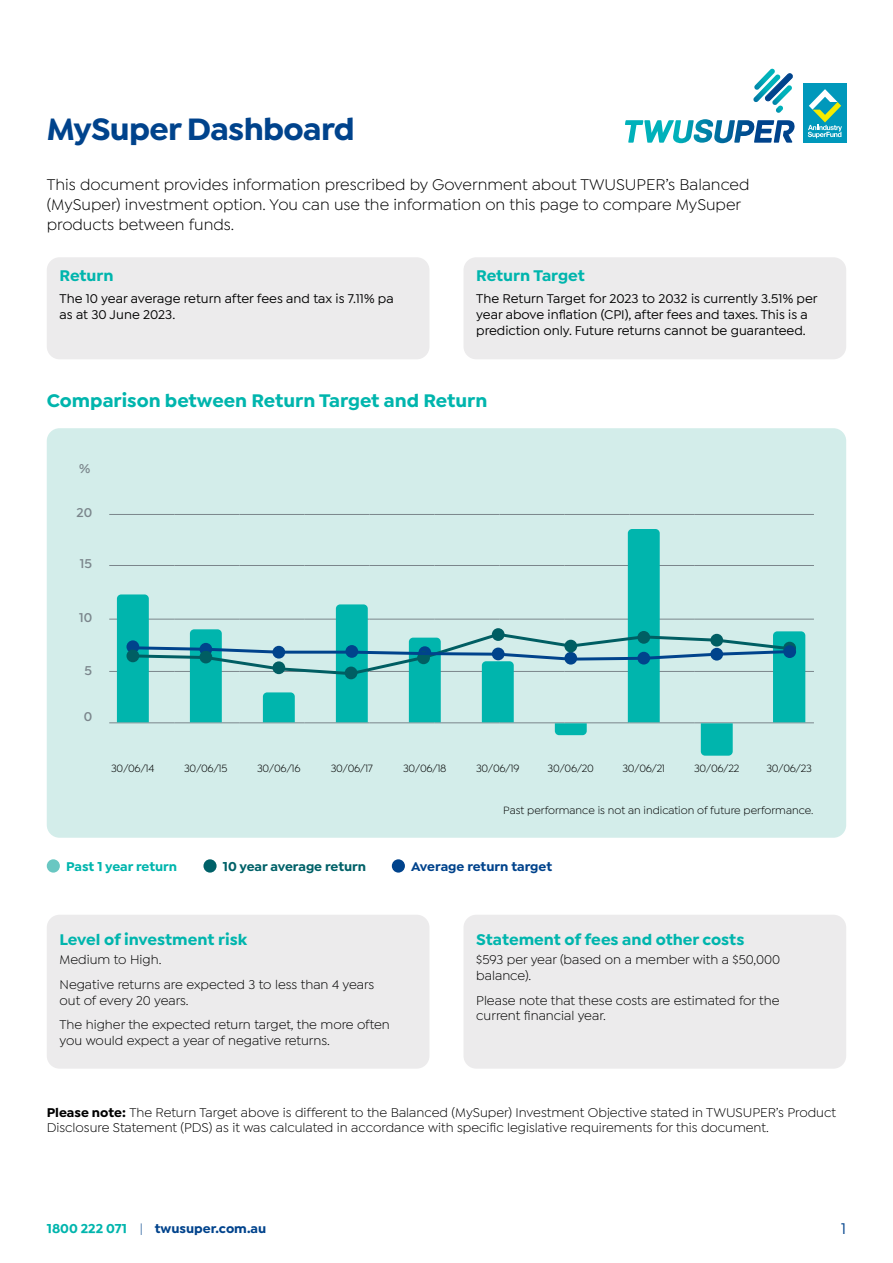
<style>
.page{position:relative;width:893px;height:1263px;background:#fff}
.page>*{position:absolute;margin:0;border:0;box-sizing:border-box;transform-origin:0 0}
.t1{font:700 33px "Isidora Sans";letter-spacing:-.02em;color:#00438c}
.t2{font:700 19.5px "Isidora Sans";color:#00b5ad}
.t3{font:16.5px/19.8px "Isidora Sans";color:#000}
.t4{font:700 16.5px "Isidora Sans";color:#00b5ad}
.t5{font:500 16.5px "Isidora Sans";color:#00438c}
.t6{font:13.5px/15.8px "Isidora Sans";color:#000}
.t7{font:500 13.5px/15.8px "Isidora Sans";color:#000}
.t8{font:700 13.5px "Isidora Sans";color:#00438c}
.t9{font:700 13.5px "Isidora Sans";color:#006168}
.t10{font:700 13.5px "Isidora Sans";letter-spacing:-.005em;color:#00b5ad}
.t11{font:600 13.5px "Isidora Sans";color:#7b868c}
.t12{font:11.25px "Isidora Sans";letter-spacing:-.005em;color:#000}
.s1{font-weight:700}
.s2{color:#00b5ad}
.s3{font-weight:400}
</style>
<div class="page">
<div style="left:47px;top:428px;width:799px;height:410px;background:#d3edea;border-radius:13px"></div>
<hr style="left:109px;top:514px;width:65px;height:1px;background:#7b868c">
<hr style="left:174px;top:514px;width:65px;height:1px;background:#7b868c">
<hr style="left:239px;top:514px;width:65px;height:1px;background:#7b868c">
<hr style="left:304px;top:514px;width:65px;height:1px;background:#7b868c">
<hr style="left:369px;top:514px;width:66px;height:1px;background:#7b868c">
<hr style="left:435px;top:514px;width:65px;height:1px;background:#7b868c">
<hr style="left:500px;top:514px;width:65px;height:1px;background:#7b868c">
<hr style="left:565px;top:514px;width:65px;height:1px;background:#7b868c">
<hr style="left:630px;top:514px;width:65px;height:1px;background:#7b868c">
<hr style="left:695px;top:514px;width:119px;height:1px;background:#7b868c">
<hr style="left:109px;top:565px;width:65px;height:1px;background:#7b868c">
<hr style="left:695px;top:565px;width:119px;height:1px;background:#7b868c">
<hr style="left:109px;top:619px;width:65px;height:1px;background:#7b868c">
<hr style="left:695px;top:619px;width:119px;height:1px;background:#7b868c">
<hr style="left:109px;top:671px;width:65px;height:1px;background:#7b868c">
<hr style="left:695px;top:671px;width:119px;height:1px;background:#7b868c">
<hr style="left:109px;top:722px;width:65px;height:1px;background:#7b868c">
<hr style="left:695px;top:722px;width:119px;height:1px;background:#7b868c">
<div style="left:47px;top:257px;width:382px;height:102px;background:#ecebec;border-radius:13px"></div>
<div style="left:47px;top:915px;width:382px;height:154px;background:#ecebec;border-radius:13px"></div>
<div style="left:463px;top:257px;width:383px;height:102px;background:#ecebec;border-radius:13px"></div>
<div style="left:463px;top:915px;width:383px;height:154px;background:#ecebec;border-radius:13px"></div>
<svg style="left:625px;top:119px;width:170px;height:24px"></svg>
<svg style="left:753px;top:69px;width:40px;height:44px"></svg>
<div style="left:803px;top:83px;width:43px;height:60px;background:#0098bb"></div>
<svg style="left:808px;top:89px;width:34px;height:49px"></svg>
<div style="left:47px;top:859px;width:13px;height:14px;background:#69c7c2;border-radius:50%"></div>
<div style="left:203px;top:859px;width:14px;height:14px;background:#006168;border-radius:50%"></div>
<div style="left:392px;top:859px;width:13px;height:14px;background:#00438c;border-radius:50%"></div>
<svg style="left:117px;top:529px;width:688px;height:227px"></svg>
<h1 class="t1" style="left:47px;top:109px;width:309px">MySuper Dashboard</h1>
<p class="t3" style="left:47px;top:175px;width:704px">This document provides information prescribed by Government about TWUSUPER’s Balanced (MySuper) investment option. You can use the information on this page to compare MySuper products between funds.</p>
<p class="t4" style="left:60px;top:266px;width:56px">Return</p>
<p class="t7" style="left:60px;top:291px;width:336px">The 10 year average return after fees and tax is 7.11% pa as at 30 June 2023.</p>
<p class="t4" style="left:476px;top:266px;width:110px">Return Target</p>
<p class="t7" style="left:476px;top:291px;width:343px">The Return Target for 2023 to 2032 is currently 3.51% per year above inflation (CPI), after fees and taxes. This is a prediction only. Future returns cannot be guaranteed.</p>
<h2 class="t2" style="left:47px;top:388px;width:442px">Comparison between Return Target and Return</h2>
<p class="t11" style="left:79px;top:461px;width:13px">%</p>
<p class="t11" style="left:76px;top:505px;width:17px">20</p>
<p class="t11" style="left:80px;top:555px;width:14px">15</p>
<p class="t11" style="left:79px;top:610px;width:15px">10</p>
<p class="t11" style="left:85px;top:663px;width:9px">5</p>
<p class="t11" style="left:84px;top:708px;width:10px">0</p>
<p class="t12" style="left:111px;top:762px;width:45px">30/06/14</p>
<p class="t12" style="left:184px;top:762px;width:45px">30/06/15</p>
<p class="t12" style="left:257px;top:762px;width:45px">30/06/16</p>
<p class="t12" style="left:331px;top:762px;width:44px">30/06/17</p>
<p class="t12" style="left:403px;top:762px;width:45px">30/06/18</p>
<p class="t12" style="left:476px;top:762px;width:45px">30/06/19</p>
<p class="t12" style="left:548px;top:762px;width:48px">30/06/20</p>
<p class="t12" style="left:622px;top:762px;width:44px">30/06/21</p>
<p class="t12" style="left:694px;top:762px;width:47px">30/06/22</p>
<p class="t12" style="left:766px;top:762px;width:47px">30/06/23</p>
<p class="t12" style="left:503px;top:804px;width:312px">Past performance is not an indication of future performance.</p>
<p class="t10" style="left:66px;top:858px;width:113px">Past 1 year return</p>
<p class="t9" style="left:223px;top:858px;width:145px">10 year average return</p>
<p class="t8" style="left:411px;top:858px;width:142px">Average return target</p>
<p class="t4" style="left:60px;top:929px;width:189px">Level of investment risk</p>
<p class="t6" style="left:60px;top:948px;width:316px;line-height:24.3px">Medium to High.<br>Negative returns are expected 3 to less than 4 years</p>
<p class="t6" style="left:60px;top:988px;width:332px;line-height:24.3px">out of every 20 years.<br>The higher the expected return target, the more often</p>
<p class="t6" style="left:60px;top:1032px;width:272px">you would expect a year of negative returns.</p>
<p class="t4" style="left:476px;top:929px;width:270px">Statement of fees and other costs</p>
<p class="t6" style="left:476px;top:952px;width:305px">$593 per year (based on a member with a $50,000 balance).</p>
<p class="t6" style="left:476px;top:992px;width:305px">Please note that these costs are estimated for the current financial year.</p>
<p class="t6" style="left:47px;top:1104px;width:791px"><span class="s1">Please note:</span> The Return Target above is different to the Balanced (MySuper) Investment Objective stated in TWUSUPER’s Product<br>Disclosure Statement (PDS) as it was calculated in accordance with specific legislative requirements for this document.</p>
<p class="t8" style="left:47px;top:1220px;width:221px"><span class="s2">1800 222 071</span> <span class="s3">|</span> twusuper.com.au</p>
<p class="t5" style="left:841px;top:1219px;width:7px">1</p>
</div>
